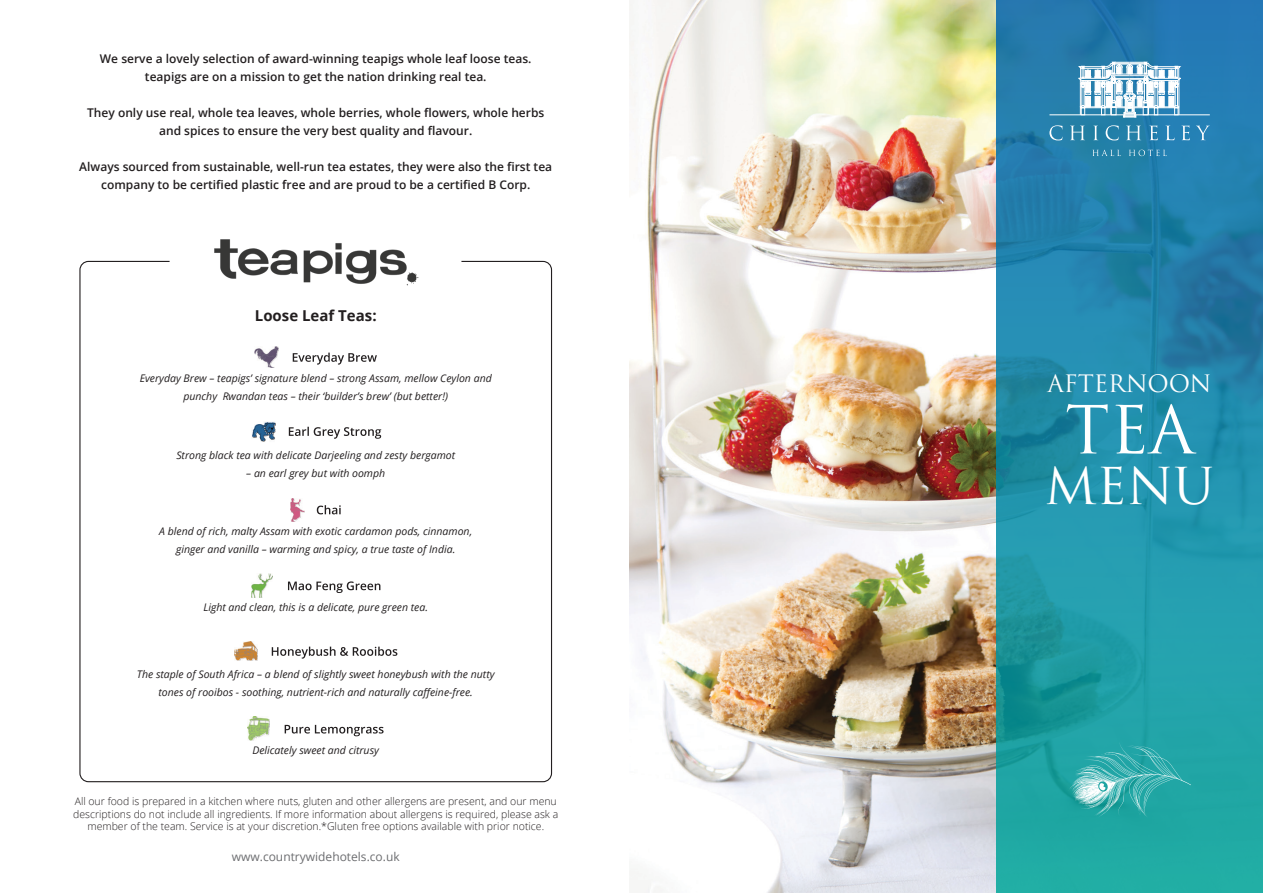
<style>
.page{position:relative;width:1263px;height:893px;background:#fff}
.page>*{position:absolute;margin:0;border:0;box-sizing:border-box;transform-origin:0 0}
.t1{font:64.5px "Trajan Pro";color:#fff}
.t2{font:49.5px "Trajan Pro";color:#fff}
.t3{font:23.4px "Trajan Pro";color:#fff}
.t4{font:700 15px "Open Sans";color:#231f20}
.t5{font:600 12px/18px "Open Sans";color:#231f20;text-align:center}
.t6{font:12px "Open Sans";color:#6c6d70}
.t7{font:italic 10.5px/18px "Open Sans";color:#231f20;text-align:center}
.t8{font:300 10.5px/12.6px "Open Sans";color:#231f20;text-align:center}
</style>
<div class="page">
<img style="left:630px;top:0;width:366px;height:893px">
<svg style="left:996px;top:0;width:267px;height:893px;background:#218fa9"></svg>
<svg style="left:317px;top:505px;width:24px;height:9px"></svg>
<img style="left:291px;top:498px;width:13px;height:23px">
<svg style="left:289px;top:427px;width:92px;height:12px"></svg>
<img style="left:252px;top:422px;width:24px;height:20px">
<svg style="left:285px;top:725px;width:99px;height:11px"></svg>
<img style="left:248px;top:717px;width:21px;height:24px">
<svg style="left:288px;top:581px;width:92px;height:12px"></svg>
<img style="left:251px;top:573px;width:22px;height:25px">
<svg style="left:272px;top:647px;width:125px;height:12px"></svg>
<img style="left:234px;top:642px;width:23px;height:18px">
<img style="left:214px;top:239px;width:205px;height:47px">
<img style="left:255px;top:346px;width:24px;height:22px">
<svg style="left:293px;top:353px;width:84px;height:12px"></svg>
<svg style="left:1049px;top:125px;width:161px;height:15px;background:#4392b8"></svg>
<svg style="left:1092px;top:150px;width:75px;height:6px"></svg>
<hr style="left:1049px;top:115px;width:75px;height:1px;background:#fff">
<hr style="left:1136px;top:115px;width:74px;height:1px;background:#fff">
<svg style="left:1078px;top:62px;width:103px;height:56px"></svg>
<svg style="left:1068px;top:741px;width:123px;height:77px;background:#3bafaf"></svg>
<p class="t5" style="left:100px;top:50px;width:433px">We serve a lovely selection of award-winning teapigs whole leaf loose teas.</p>
<p class="t5" style="left:145px;top:68px;width:343px">teapigs are on a mission to get the nation drinking real tea.</p>
<p class="t5" style="left:87px;top:104px;width:459px">They only use real, whole tea leaves, whole berries, whole flowers, whole herbs and spices to ensure the very best quality and flavour.</p>
<p class="t5" style="left:79px;top:158px;width:474px">Always sourced from sustainable, well-run tea estates, they were also the first tea company to be certified plastic free and are proud to be a certified B Corp.</p>
<p class="t4" style="left:255px;top:305px;width:123px">Loose Leaf Teas:</p>
<p class="t7" style="left:140px;top:369px;width:354px">Everyday Brew – teapigs’ signature blend – strong Assam, mellow Ceylon and punchy Rwandan teas – their ‘builder’s brew’ (but better!)</p>
<p class="t7" style="left:176px;top:445px;width:280px">Strong black tea with delicate Darjeeling and zesty bergamot</p>
<p class="t7" style="left:246px;top:463px;width:141px">– an earl grey but with oomph</p>
<p class="t7" style="left:159px;top:522px;width:314px">A blend of rich, malty Assam with exotic cardamon pods, cinnamon, ginger and vanilla – warming and spicy, a true taste of India.</p>
<p class="t7" style="left:203px;top:598px;width:226px">Light and clean, this is a delicate, pure green tea.</p>
<p class="t7" style="left:137px;top:665px;width:359px">The staple of South Africa – a blend of slightly sweet honeybush with the nutty tones of rooibos - soothing, nutrient-rich and naturally caffeine-free.</p>
<p class="t7" style="left:252px;top:741px;width:128px">Delicately sweet and citrusy</p>
<p class="t8" style="left:73px;top:795px;width:487px">All our food is prepared in a kitchen where nuts, gluten and other allergens are present, and our menu descriptions do not include all ingredients. If more information about allergens is required, please ask a member of the team. Service is at your discretion.*Gluten free options available with prior notice.</p>
<p class="t6" style="left:232px;top:848px;width:169px">www.countrywidehotels.co.uk</p>
<p class="t3" style="left:1047px;top:368px;width:166px">AFTERNOON</p>
<p class="t1" style="left:1065px;top:389px;width:131px">TEA</p>
<p class="t2" style="left:1044px;top:455px;width:172px">MENU</p>
</div>
